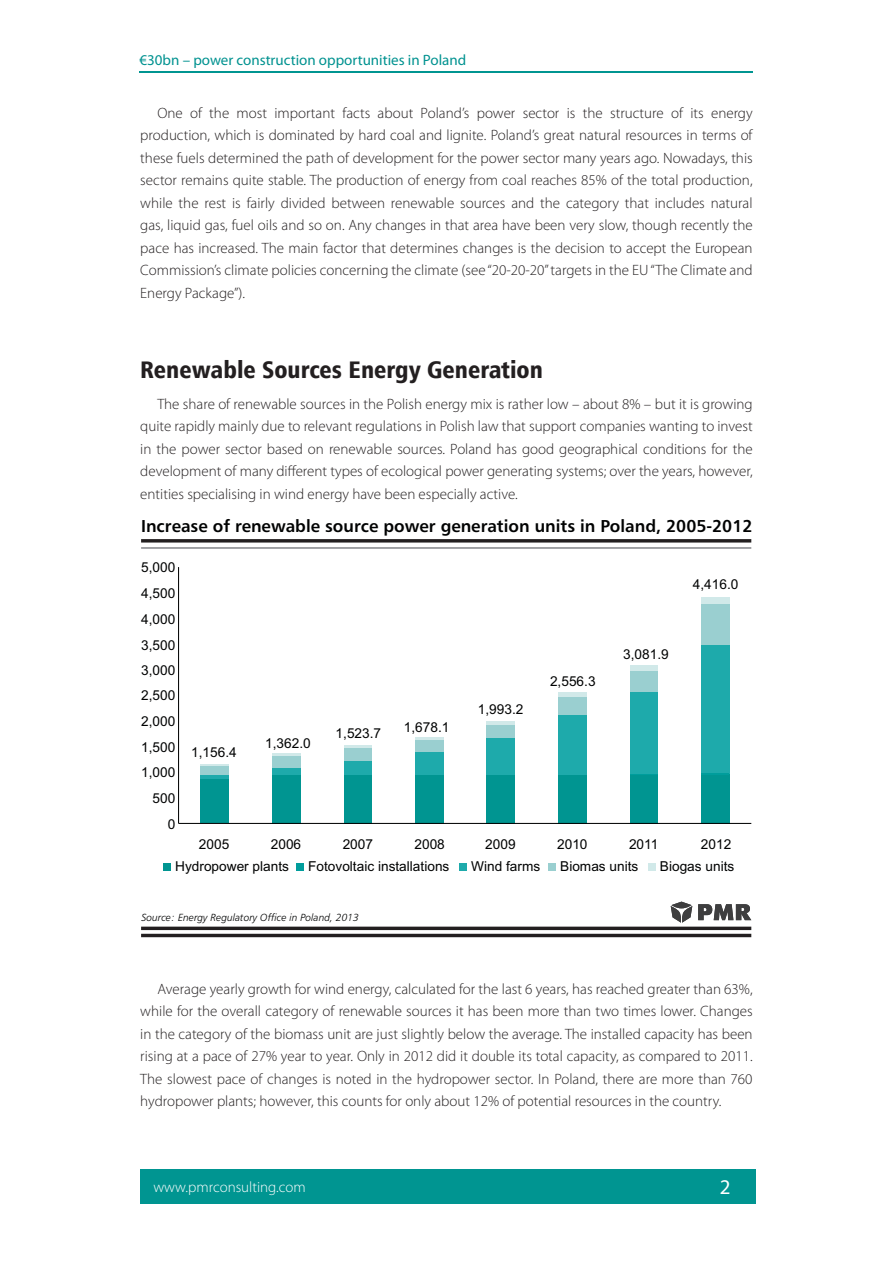
<style>
.page{position:relative;width:893px;height:1263px;background:#fff}
.page>*{position:absolute;margin:0;border:0;box-sizing:border-box;transform-origin:0 0}
.Podtytuł_1{font:24px "Humnst 777 Blk Cn EU";color:#231f20}
.t1{font:700 17.25px "Humnst 777 EU";color:#010202}
.Prosty_tekst{font:300 15px/22.5px "Myriad Pro";color:#231f20;text-align:justify}
.PMR_-_NAZWA_RAPORTU{font:15px "Myriad Pro";color:#009290}
.t2{font:300 15px "Myriad Pro";color:#fff}
.t3{font:13.65px "Arial";color:#010202}
.t4{font:italic 10.35px "Humnst 777 Lt EU";color:#010202}
</style>
<div class="page">
<div style="left:140px;top:1169px;width:615px;height:35px;background:#009591"></div>
<hr style="left:140px;top:71px;width:613px;height:1px;background:#009591">
<hr style="left:141px;top:539px;width:610px;height:3px;background:#231f20">
<hr style="left:141px;top:547px;width:610px;height:2px;background:#939598">
<hr style="left:141px;top:927px;width:610px;height:3px;background:#231f20">
<hr style="left:141px;top:934px;width:610px;height:3px;background:#231f20">
<svg style="left:698px;top:904px;width:53px;height:16px"></svg>
<svg style="left:671px;top:902px;width:21px;height:21px"></svg>
<svg style="left:630px;top:774px;width:28px;height:1px"></svg>
<hr style="left:200px;top:775px;width:29px;height:4px;background:#1eaaab">
<div style="left:272px;top:768px;width:29px;height:7px;background:#1eaaab"></div>
<div style="left:344px;top:761px;width:28px;height:14px;background:#1eaaab"></div>
<div style="left:414px;top:751px;width:29px;height:24px;background:#1eaaab"></div>
<div style="left:486px;top:738px;width:29px;height:37px;background:#1eaaab"></div>
<div style="left:558px;top:715px;width:29px;height:60px;background:#1eaaab"></div>
<div style="left:630px;top:691px;width:28px;height:83px;background:#1eaaab"></div>
<div style="left:701px;top:645px;width:29px;height:129px;background:#1eaaab"></div>
<div style="left:200px;top:765px;width:29px;height:10px;background:#9acfd0"></div>
<div style="left:272px;top:756px;width:29px;height:12px;background:#9acfd0"></div>
<div style="left:344px;top:747px;width:28px;height:14px;background:#9acfd0"></div>
<div style="left:414px;top:740px;width:29px;height:11px;background:#9acfd0"></div>
<div style="left:486px;top:725px;width:29px;height:13px;background:#9acfd0"></div>
<div style="left:558px;top:697px;width:29px;height:18px;background:#9acfd0"></div>
<div style="left:630px;top:671px;width:28px;height:20px;background:#9acfd0"></div>
<div style="left:701px;top:603px;width:29px;height:42px;background:#9acfd0"></div>
<svg style="left:200px;top:764px;width:29px;height:1px"></svg>
<hr style="left:272px;top:754px;width:29px;height:2px;background:#d1e9e9">
<hr style="left:344px;top:745px;width:28px;height:2px;background:#d1e9e9">
<hr style="left:414px;top:738px;width:29px;height:2px;background:#d1e9e9">
<hr style="left:486px;top:721px;width:29px;height:4px;background:#d1e9e9">
<div style="left:558px;top:692px;width:29px;height:5px;background:#d1e9e9"></div>
<div style="left:630px;top:666px;width:28px;height:5px;background:#d1e9e9"></div>
<div style="left:701px;top:597px;width:29px;height:6px;background:#d1e9e9"></div>
<hr style="left:178px;top:567px;width:1px;height:256px;background:#010202">
<div style="left:200px;top:779px;width:29px;height:44px;background:#009591"></div>
<div style="left:272px;top:775px;width:29px;height:48px;background:#009591"></div>
<div style="left:344px;top:775px;width:28px;height:48px;background:#009591"></div>
<div style="left:414px;top:775px;width:29px;height:48px;background:#009591"></div>
<div style="left:486px;top:775px;width:29px;height:48px;background:#009591"></div>
<div style="left:558px;top:775px;width:29px;height:48px;background:#009591"></div>
<div style="left:630px;top:775px;width:28px;height:48px;background:#009591"></div>
<div style="left:701px;top:774px;width:29px;height:49px;background:#009591"></div>
<div style="left:163px;top:863px;width:8px;height:7px;background:#009591"></div>
<div style="left:296px;top:863px;width:8px;height:7px;background:#009d9c"></div>
<div style="left:459px;top:863px;width:8px;height:7px;background:#1eaaab"></div>
<div style="left:548px;top:863px;width:8px;height:7px;background:#9acfd0"></div>
<div style="left:648px;top:863px;width:8px;height:7px;background:#d1e9e9"></div>
<svg style="left:701px;top:773px;width:28px;height:1px"></svg>
<hr style="left:179px;top:823px;width:572px;height:1px;background:#010202">
<p class="PMR_-_NAZWA_RAPORTU" style="left:140px;top:50px;width:328px">€30bn – power construction opportunities in Poland</p>
<p class="Prosty_tekst" style="left:140px;top:101px;width:614px;text-indent:17px">One of the most important facts about Poland’s power sector is the structure of its energy production, which is dominated by hard coal and lignite. Poland’s great natural resources in terms of these fuels determined the path of development for the power sector many years ago. Nowadays, this sector remains quite stable. The production of energy from coal reaches 85% of the total production, while the rest is fairly divided between renewable sources and the category that includes natural gas, liquid gas, fuel oils and so on. Any changes in that area have been very slow, though recently the pace has increased. The main factor that determines changes is the decision to accept the European Commission’s climate policies concerning the climate (see “20-20-20” targets in the EU “The Climate and Energy Package”).</p>
<p class="Podtytuł_1" style="left:140px;top:354px;width:404px">Renewable Sources Energy Generation</p>
<p class="Prosty_tekst" style="left:140px;top:392px;width:614px;text-indent:17px">The share of renewable sources in the Polish energy mix is rather low – about 8% – but it is growing quite rapidly mainly due to relevant regulations in Polish law that support companies wanting to invest in the power sector based on renewable sources. Poland has good geographical conditions for the development of many different types of ecological power generating systems; over the years, however, entities specialising in wind energy have been especially active.</p>
<p class="t1" style="left:141px;top:515px;width:613px">Increase of renewable source power generation units in Poland, 2005-2012</p>
<p class="t3" style="left:141px;top:559px;width:36px">5,000</p>
<p class="t3" style="left:141px;top:584px;width:36px">4 500</p>
<p class="t3" style="left:149px;top:584px;width:5px">,</p>
<p class="t3" style="left:141px;top:610px;width:36px">4 000</p>
<p class="t3" style="left:149px;top:610px;width:5px">,</p>
<p class="t3" style="left:141px;top:636px;width:36px">3 500</p>
<p class="t3" style="left:149px;top:636px;width:5px">,</p>
<p class="t3" style="left:141px;top:662px;width:36px">3 000</p>
<p class="t3" style="left:149px;top:662px;width:5px">,</p>
<p class="t3" style="left:141px;top:686px;width:36px">2 500</p>
<p class="t3" style="left:149px;top:686px;width:5px">,</p>
<p class="t3" style="left:141px;top:712px;width:36px">2 000</p>
<p class="t3" style="left:149px;top:712px;width:5px">,</p>
<p class="t3" style="left:141px;top:738px;width:36px">1 500</p>
<p class="t3" style="left:149px;top:738px;width:5px">,</p>
<p class="t3" style="left:141px;top:764px;width:36px">1 000</p>
<p class="t3" style="left:149px;top:764px;width:5px">,</p>
<p class="t3" style="left:152px;top:789px;width:24px">500</p>
<p class="t3" style="left:168px;top:815px;width:9px">0</p>
<p class="t3" style="left:191px;top:744px;width:47px">1,156.4</p>
<p class="t3" style="left:265px;top:734px;width:47px">1,362.0</p>
<p class="t3" style="left:336px;top:725px;width:47px">1,523.7</p>
<p class="t3" style="left:404px;top:718px;width:47px">1,678.1</p>
<p class="t3" style="left:478px;top:701px;width:47px">1,993.2</p>
<p class="t3" style="left:550px;top:672px;width:47px">2,556.3</p>
<p class="t3" style="left:623px;top:646px;width:47px">3,081.9</p>
<p class="t3" style="left:693px;top:576px;width:47px">4,416.0</p>
<p class="t3" style="left:199px;top:835px;width:32px">2005</p>
<p class="t3" style="left:271px;top:835px;width:32px">2006</p>
<p class="t3" style="left:343px;top:835px;width:32px">2007</p>
<p class="t3" style="left:414px;top:835px;width:32px">2008</p>
<p class="t3" style="left:485px;top:835px;width:32px">2009</p>
<p class="t3" style="left:557px;top:835px;width:32px">2010</p>
<p class="t3" style="left:629px;top:835px;width:31px">2011</p>
<p class="t3" style="left:701px;top:835px;width:32px">2012</p>
<p class="t3" style="left:175px;top:858px;width:115px">Hydropower plants</p>
<p class="t3" style="left:308px;top:858px;width:143px">Fotovoltaic installations</p>
<p class="t3" style="left:471px;top:858px;width:71px">Wind farms</p>
<p class="t3" style="left:560px;top:858px;width:80px">Biomas units</p>
<p class="t3" style="left:660px;top:858px;width:76px">Biogas units</p>
<p class="t4" style="left:141px;top:911px;width:219px">Source: Energy Regulatory Office in Poland, 2013</p>
<p class="Prosty_tekst" style="left:140px;top:977px;width:614px;text-indent:17px">Average yearly growth for wind energy, calculated for the last 6 years, has reached greater than 63%, while for the overall category of renewable sources it has been more than two times lower. Changes in the category of the biomass unit are just slightly below the average. The installed capacity has been rising at a pace of 27% year to year. Only in 2012 did it double its total capacity, as compared to 2011.<br>The slowest pace of changes is noted in the hydropower sector. In Poland, there are more than 760 hydropower plants; however, this counts for only about 12% of potential resources in the country.</p>
<p class="t2" style="left:153px;top:1178px;width:154px">www.pmrconsulting.com</p>
</div>
